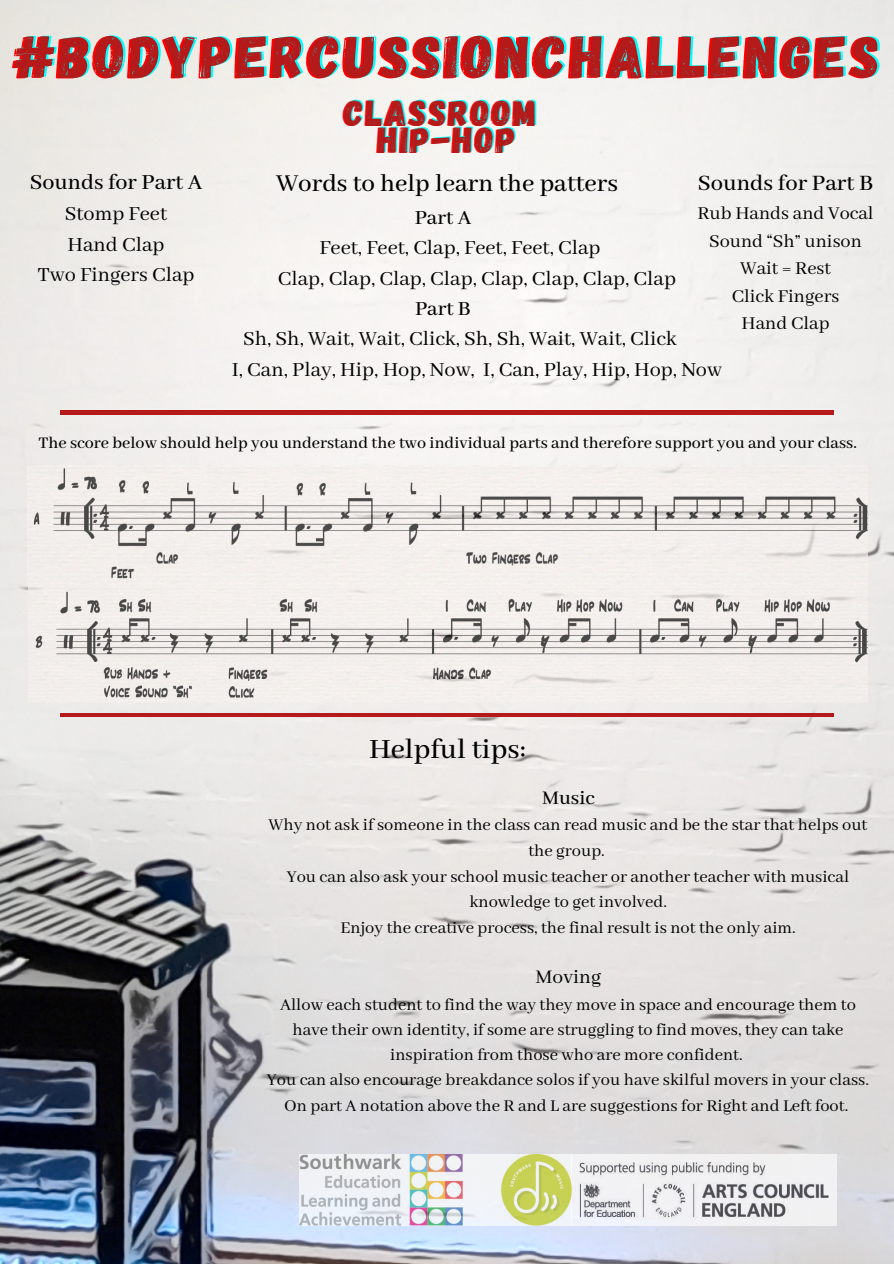
<style>
.page{position:relative;width:894px;height:1264px;background:#fff}
.page>*{position:absolute;margin:0;border:0;box-sizing:border-box;transform-origin:0 0}
.t1{font:59.4px "Gagalin";letter-spacing:.07em;color:#0ff}
.t2{font:36px/27px "Gagalin";letter-spacing:.07em;color:#0ff;text-align:center}
.t3{font:500 31.05px "Abhaya Libre";color:#000}
.t4{font:500 27px "Abhaya Libre";color:#000}
.t5{font:500 24.45px "Abhaya Libre";color:#000}
.t6{font:500 24px "Abhaya Libre";color:#000}
.t7{font:22.35px/30.5px "Abhaya Libre";color:#000}
.t8{font:500 22.35px "Abhaya Libre";color:#000}
.t9{font:21.45px "Abhaya Libre";color:#000}
.t10{font:500 21.45px "Abhaya Libre";color:#000}
.t11{font:20.25px/27.6px "Abhaya Libre";color:#000;text-align:center}
.t12{font:18.45px/25.5px "Abhaya Libre";color:#000;text-align:center}
.t13{font:500 18px "Abhaya Libre";color:#000}
</style>
<div class="page">
<img style="left:0;top:0;width:893px;height:1263px">
<hr style="left:60px;top:411px;width:773px;height:3px;background:#b41a1a">
<img style="left:28px;top:466px;width:839px;height:237px">
<img style="left:300px;top:1154px;width:536px;height:71px">
<hr style="left:61px;top:713px;width:772px;height:3px;background:#b41a1a">
<h1 class="t1" style="left:17px;top:18px;width:866px">#BODYPERCUSSIONCHALLENGES</h1>
<h2 class="t2" style="left:346px;top:97px;width:193px">CLASSROOM<br>HIP-HOP</h2>
<h3 class="t6" style="left:30px;top:169px;width:174px">Sounds for Part A</h3>
<p class="t7" style="left:37px;top:199px;width:158px;text-align:center">Stomp Feet<br>Hand Clap<br>Two Fingers Clap</p>
<h3 class="t5" style="left:697px;top:169px;width:177px">Sounds for Part B</h3>
<p class="t11" style="left:697px;top:200px;width:178px">Rub Hands and Vocal<br>Sound “Sh” unison<br>Wait = Rest<br>Click Fingers<br>Hand Clap</p>
<h3 class="t4" style="left:276px;top:168px;width:343px">Words to help learn the patters</h3>
<p class="t8" style="left:414px;top:205px;width:58px">Part A</p>
<p class="t7" style="left:278px;top:233px;width:399px;text-indent:41px">Feet, Feet, Clap, Feet, Feet, Clap<br>Clap, Clap, Clap, Clap, Clap, Clap, Clap, Clap</p>
<p class="t8" style="left:415px;top:296px;width:57px">Part B</p>
<p class="t7" style="left:232px;top:324px;width:491px;text-indent:11px">Sh, Sh, Wait, Wait, Click, Sh, Sh, Wait, Wait, Click<br>I, Can, Play, Hip, Hop, Now, I, Can, Play, Hip, Hop, Now</p>
<p class="t13" style="left:38px;top:432px;width:819px">The score below should help you understand the two individual parts and therefore support you and your class.</p>
<h3 class="t3" style="left:369px;top:731px;width:158px">Helpful tips:</h3>
<p class="t10" style="left:542px;top:786px;width:54px">Music</p>
<p class="t12" style="left:268px;top:813px;width:600px">Why not ask if someone in the class can read music and be the star that helps out the group.<br>You can also ask your school music teacher or another teacher with musical knowledge to get involved.<br>Enjoy the creative process, the final result is not the only aim.</p>
<p class="t9" style="left:535px;top:965px;width:67px">Moving</p>
<p class="t12" style="left:267px;top:992px;width:603px">Allow each student to find the way they move in space and encourage them to have their own identity, if some are struggling to find moves, they can take inspiration from those who are more confident.<br>You can also encourage breakdance solos if you have skilful movers in your class.<br>On part A notation above the R and L are suggestions for Right and Left foot.</p>
</div>
